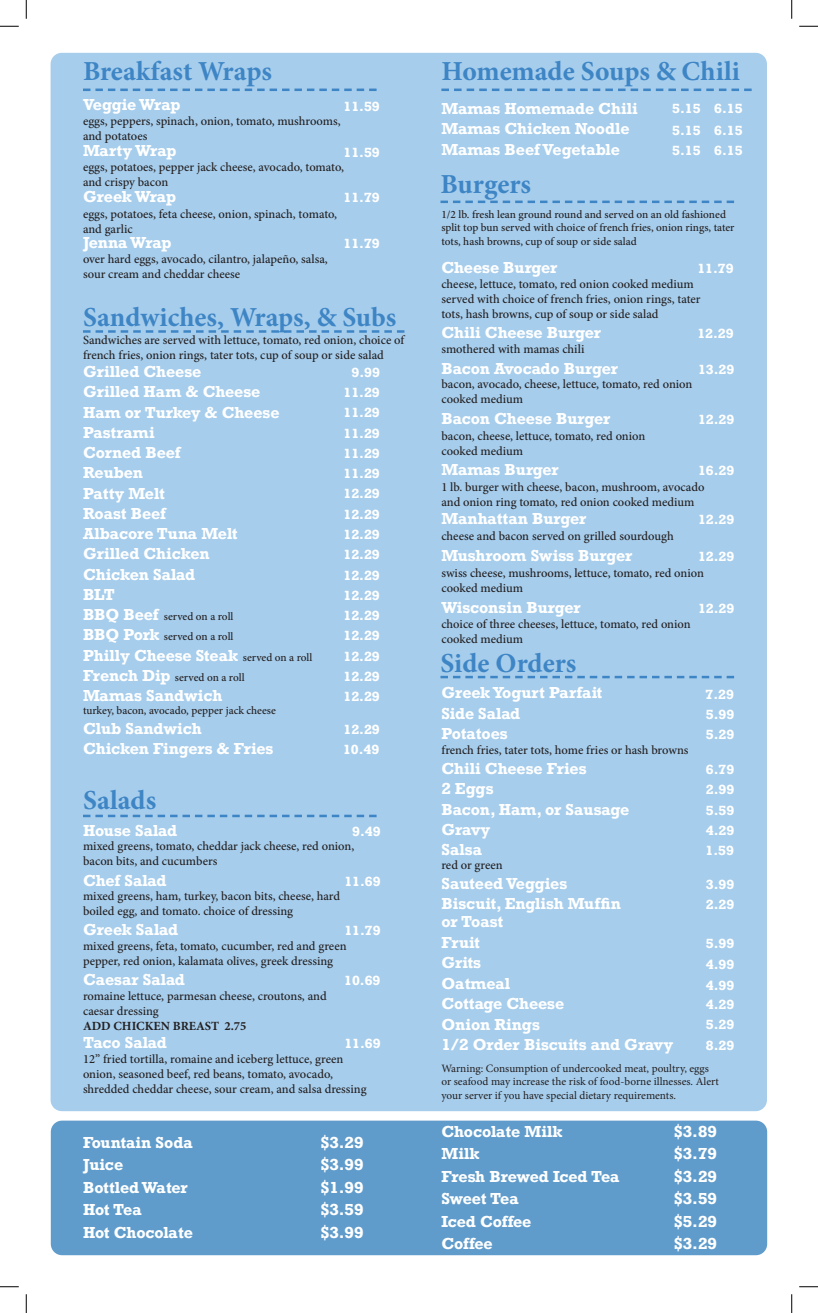
<style>
.page{position:relative;width:818px;height:1313px;background:#fff}
.page>*{position:absolute;margin:0;border:0;box-sizing:border-box;transform-origin:0 0}
.t1{font:700 27.5px "Minion Pro";color:#3e85c5}
.t2{font:700 15px/22.5px "Rockwell";color:#fff}
.t3{font:700 15px "Rockwell";letter-spacing:-.02em;color:#fff}
.t4{font:500 12.5px/15px "Minion Pro";color:#231f20}
.t5{font:700 12.5px/20.2px "Rockwell";color:#fff;text-align:justify}
.t6{font:700 12.5px "Minion Pro";color:#231f20}
.t7{font:500 11.25px/13.5px "Minion Pro";color:#231f20}
.t8{font:11.25px/13.5px "Minion Pro";color:#231f20}
</style>
<div class="page">
<div style="left:51px;top:1120px;width:716px;height:135px;background:#609ccb;border-radius:11px"></div>
<div style="left:51px;top:53px;width:716px;height:1058px;background:#a6cdec;border-radius:11px"></div>
<svg style="left:83px;top:89px;width:293px;height:2px"></svg>
<svg style="left:83px;top:330px;width:321px;height:3px"></svg>
<svg style="left:83px;top:814px;width:293px;height:3px"></svg>
<svg style="left:441px;top:89px;width:310px;height:2px"></svg>
<svg style="left:440px;top:201px;width:294px;height:2px"></svg>
<svg style="left:440px;top:676px;width:294px;height:2px"></svg>
<svg style="left:0;top:25px;width:19px;height:2px"></svg>
<svg style="left:799px;top:25px;width:19px;height:2px"></svg>
<svg style="left:0;top:1286px;width:19px;height:1px"></svg>
<svg style="left:799px;top:1286px;width:19px;height:1px"></svg>
<svg style="left:25px;top:0;width:2px;height:19px"></svg>
<svg style="left:25px;top:1294px;width:2px;height:18px"></svg>
<svg style="left:791px;top:0;width:1px;height:19px"></svg>
<svg style="left:791px;top:1294px;width:1px;height:18px"></svg>
<h1 class="t1" style="left:83px;top:52px;width:190px">Breakfast Wraps</h1>
<p class="t3" style="left:83px;top:100px;width:99px">Veggie Wrap</p>
<p class="t5" style="left:343px;top:98px;width:38px">11.59</p>
<p class="t4" style="left:83px;top:113px;width:259px">eggs, peppers, spinach, onion, tomato, mushrooms, and potatoes</p>
<p class="t2" style="left:83px;top:142px;width:95px">Marty Wrap</p>
<p class="t5" style="left:343px;top:144px;width:38px">11.59</p>
<p class="t5" style="left:343px;top:190px;width:38px">11.79</p>
<p class="t5" style="left:343px;top:236px;width:38px">11.79</p>
<p class="t4" style="left:83px;top:159px;width:262px">eggs, potatoes, pepper jack cheese, avocado, tomato, and crispy bacon</p>
<p class="t4" style="left:83px;top:206px;width:255px">eggs, potatoes, feta cheese, onion, spinach, tomato, and garlic</p>
<p class="t4" style="left:83px;top:252px;width:246px">over hard eggs, avocado, cilantro, jalapeño, salsa, sour cream and cheddar cheese</p>
<p class="t2" style="left:83px;top:188px;width:95px">Greek Wrap</p>
<p class="t3" style="left:83px;top:238px;width:90px">Jenna Wrap</p>
<h1 class="t1" style="left:83px;top:298px;width:315px">Sandwiches, Wraps, &amp; Subs</h1>
<p class="t4" style="left:83px;top:333px;width:323px">Sandwiches are served with lettuce, tomato, red onion, choice of french fries, onion rings, tater tots, cup of soup or side salad</p>
<p class="t2" style="left:83px;top:364px;width:198px;line-height:20.2px">Grilled Cheese<br>Grilled Ham &amp; Cheese<br>Ham or Turkey &amp; Cheese<br>Pastrami<br>Corned Beef<br>Reuben<br>Patty Melt</p>
<p class="t5" style="left:343px;top:364px;width:38px;text-indent:8px">9.99<br>11.29<br>11.29<br>11.29<br>11.29<br>11.29<br>12.29</p>
<p class="t2" style="left:83px;top:506px;width:156px;line-height:20.2px">Roast Beef<br>Albacore Tuna Melt<br>Grilled Chicken<br>Chicken Salad</p>
<p class="t5" style="left:343px;top:506px;width:38px">12.29<br>12.29<br>12.29<br>12.29</p>
<p class="t2" style="left:83px;top:586px;width:33px">BLT</p>
<p class="t5" style="left:343px;top:587px;width:38px">12.29</p>
<p class="t2" style="left:83px;top:607px;width:78px;line-height:20.2px">BBQ Beef<br>BBQ Pork</p>
<p class="t7" style="left:164px;top:610px;width:71px">served on a roll</p>
<p class="t7" style="left:164px;top:630px;width:71px">served on a roll</p>
<p class="t5" style="left:343px;top:607px;width:38px">12.29<br>12.29</p>
<p class="t2" style="left:83px;top:646px;width:157px">Philly Cheese Steak</p>
<p class="t7" style="left:243px;top:650px;width:71px">served on a roll</p>
<p class="t5" style="left:343px;top:648px;width:38px">12.29</p>
<p class="t2" style="left:83px;top:668px;width:141px;line-height:20.1px">French Dip<br>Mamas Sandwich</p>
<p class="t2" style="left:83px;top:720px;width:120px">Club Sandwich</p>
<p class="t7" style="left:175px;top:670px;width:71px">served on a roll</p>
<p class="t7" style="left:83px;top:703px;width:194px">turkey, bacon, avocado, pepper jack cheese</p>
<p class="t5" style="left:343px;top:668px;width:38px">12.29<br>12.29</p>
<p class="t5" style="left:343px;top:721px;width:38px">12.29</p>
<p class="t2" style="left:83px;top:740px;width:192px">Chicken Fingers &amp; Fries</p>
<p class="t5" style="left:343px;top:742px;width:38px">10.49</p>
<h1 class="t1" style="left:83px;top:780px;width:75px">Salads</h1>
<p class="t2" style="left:83px;top:822px;width:96px">House Salad</p>
<p class="t2" style="left:83px;top:872px;width:85px">Chef Salad</p>
<p class="t2" style="left:83px;top:921px;width:97px">Greek Salad</p>
<p class="t2" style="left:83px;top:971px;width:103px">Caesar Salad</p>
<p class="t5" style="left:352px;top:823px;width:30px">9.49</p>
<p class="t4" style="left:83px;top:838px;width:273px">mixed greens, tomato, cheddar jack cheese, red onion, bacon bits, and cucumbers</p>
<p class="t4" style="left:83px;top:888px;width:259px">mixed greens, ham, turkey, bacon bits, cheese, hard boiled egg, and tomato. choice of dressing</p>
<p class="t4" style="left:83px;top:938px;width:265px">mixed greens, feta, tomato, cucumber, red and green pepper, red onion, kalamata olives, greek dressing</p>
<p class="t4" style="left:83px;top:988px;width:245px">romaine lettuce, parmesan cheese, croutons, and caesar dressing</p>
<p class="t6" style="left:83px;top:1017px;width:165px">ADD CHICKEN BREAST 2.75</p>
<p class="t4" style="left:83px;top:1051px;width:285px">12” fried tortilla, romaine and iceberg lettuce, green onion, seasoned beef, red beans, tomato, avocado, shredded cheddar cheese, sour cream, and salsa dressing</p>
<p class="t5" style="left:344px;top:873px;width:38px">11.69</p>
<p class="t5" style="left:344px;top:922px;width:38px">11.79</p>
<p class="t5" style="left:344px;top:972px;width:38px">10.69</p>
<p class="t3" style="left:83px;top:1037px;width:85px">Taco Salad</p>
<p class="t5" style="left:344px;top:1035px;width:38px">11.69</p>
<h1 class="t1" style="left:441px;top:52px;width:300px">Homemade Soups &amp; Chili</h1>
<p class="t2" style="left:441px;top:101px;width:198px;line-height:20.6px">Mamas Homemade Chili<br>Mamas Chicken Noodle<br>Mamas Beef Vegetable</p>
<h1 class="t1" style="left:440px;top:165px;width:92px">Burgers</h1>
<p class="t5" style="left:672px;top:100px;width:72px;line-height:21.5px">5.15 6.15<br>5.15 6.15</p>
<p class="t5" style="left:672px;top:143px;width:72px">5.15 6.15</p>
<p class="t7" style="left:441px;top:207px;width:294px">1/2 lb. fresh lean ground round and served on an old fashioned split top bun served with choice of french fries, onion rings, tater tots, hash browns, cup of soup or side salad</p>
<p class="t2" style="left:441px;top:259px;width:118px">Cheese Burger</p>
<p class="t5" style="left:697px;top:260px;width:38px">11.79</p>
<p class="t4" style="left:441px;top:276px;width:261px">cheese, lettuce, tomato, red onion cooked medium served with choice of french fries, onion rings, tater tots, hash browns, cup of soup or side salad</p>
<p class="t2" style="left:441px;top:324px;width:161px">Chili Cheese Burger</p>
<p class="t2" style="left:441px;top:359px;width:178px">Bacon Avocado Burger</p>
<p class="t2" style="left:441px;top:410px;width:170px">Bacon Cheese Burger</p>
<p class="t2" style="left:441px;top:461px;width:119px">Mamas Burger</p>
<p class="t2" style="left:441px;top:510px;width:147px">Manhattan Burger</p>
<p class="t2" style="left:441px;top:547px;width:192px">Mushroom Swiss Burger</p>
<p class="t2" style="left:441px;top:599px;width:141px">Wisconsin Burger</p>
<p class="t5" style="left:697px;top:326px;width:38px">12.29</p>
<p class="t5" style="left:698px;top:361px;width:38px">13.29</p>
<p class="t4" style="left:441px;top:341px;width:144px">smothered with mamas chili</p>
<p class="t4" style="left:441px;top:377px;width:252px">bacon, avocado, cheese, lettuce, tomato, red onion cooked medium</p>
<p class="t4" style="left:441px;top:428px;width:205px">bacon, cheese, lettuce, tomato, red onion cooked medium</p>
<p class="t4" style="left:441px;top:479px;width:264px">1 lb. burger with cheese, bacon, mushroom, avocado and onion ring tomato, red onion cooked medium</p>
<p class="t4" style="left:441px;top:528px;width:234px">cheese and bacon served on grilled sourdough</p>
<p class="t4" style="left:441px;top:565px;width:264px">swiss cheese, mushrooms, lettuce, tomato, red onion cooked medium</p>
<p class="t4" style="left:441px;top:617px;width:251px">choice of three cheeses, lettuce, tomato, red onion cooked medium</p>
<p class="t5" style="left:698px;top:412px;width:38px">12.29</p>
<p class="t5" style="left:698px;top:463px;width:38px">16.29</p>
<p class="t5" style="left:698px;top:512px;width:38px">12.29</p>
<p class="t5" style="left:698px;top:549px;width:38px">12.29</p>
<p class="t5" style="left:698px;top:600px;width:38px">12.29</p>
<h1 class="t1" style="left:440px;top:644px;width:137px">Side Orders</h1>
<p class="t2" style="left:441px;top:685px;width:162px;line-height:20.4px">Greek Yogurt Parfait<br>Side Salad<br>Potatoes</p>
<p class="t2" style="left:441px;top:760px;width:147px">Chili Cheese Fries</p>
<p class="t4" style="left:441px;top:742px;width:248px">french fries, tater tots, home fries or hash browns</p>
<p class="t2" style="left:441px;top:781px;width:189px;line-height:20.4px">2 Eggs<br>Bacon, Ham, or Sausage<br>Gravy<br>Salsa</p>
<p class="t2" style="left:441px;top:876px;width:181px;line-height:20.5px">Sauteed Veggies<br>Biscuit, English Muffin</p>
<p class="t2" style="left:441px;top:914px;width:233px;line-height:20.4px">or Toast<br>Fruit<br>Grits<br>Oatmeal<br>Cottage Cheese<br>Onion Rings<br>1/2 Order Biscuits and Gravy</p>
<p class="t4" style="left:441px;top:857px;width:63px">red or green</p>
<p class="t5" style="left:705px;top:686px;width:30px">7.29<br>5.99<br>5.29</p>
<p class="t5" style="left:706px;top:761px;width:30px">6.79</p>
<p class="t5" style="left:705px;top:781px;width:30px">2.99<br>5.59<br>4.29<br>1.59</p>
<p class="t5" style="left:706px;top:876px;width:30px">3.99<br>2.29</p>
<p class="t5" style="left:706px;top:935px;width:30px;line-height:20.9px">5.99<br>4.99<br>4.99</p>
<p class="t5" style="left:706px;top:996px;width:30px">4.29<br>5.29<br>8.29</p>
<p class="t8" style="left:441px;top:1061px;width:279px">Warning: Consumption of undercooked meat, poultry, eggs or seafood may increase the risk of food-borne illnesses. Alert your server if you have special dietary requirements.</p>
<p class="t2" style="left:83px;top:1133px;width:111px">Fountain Soda<br>Juice<br>Bottled Water<br>Hot Tea<br>Hot Chocolate</p>
<p class="t2" style="left:321px;top:1133px;width:44px;text-align:justify">$3.29 $3.99 $1.99 $3.59 $3.99</p>
<p class="t2" style="left:674px;top:1123px;width:44px;text-align:justify">$3.89 $3.79 $3.29 $3.59 $5.29 $3.29</p>
<p class="t2" style="left:441px;top:1123px;width:180px">Chocolate Milk<br>Milk<br>Fresh Brewed Iced Tea<br>Sweet Tea<br>Iced Coffee<br>Coffee</p>
</div>
